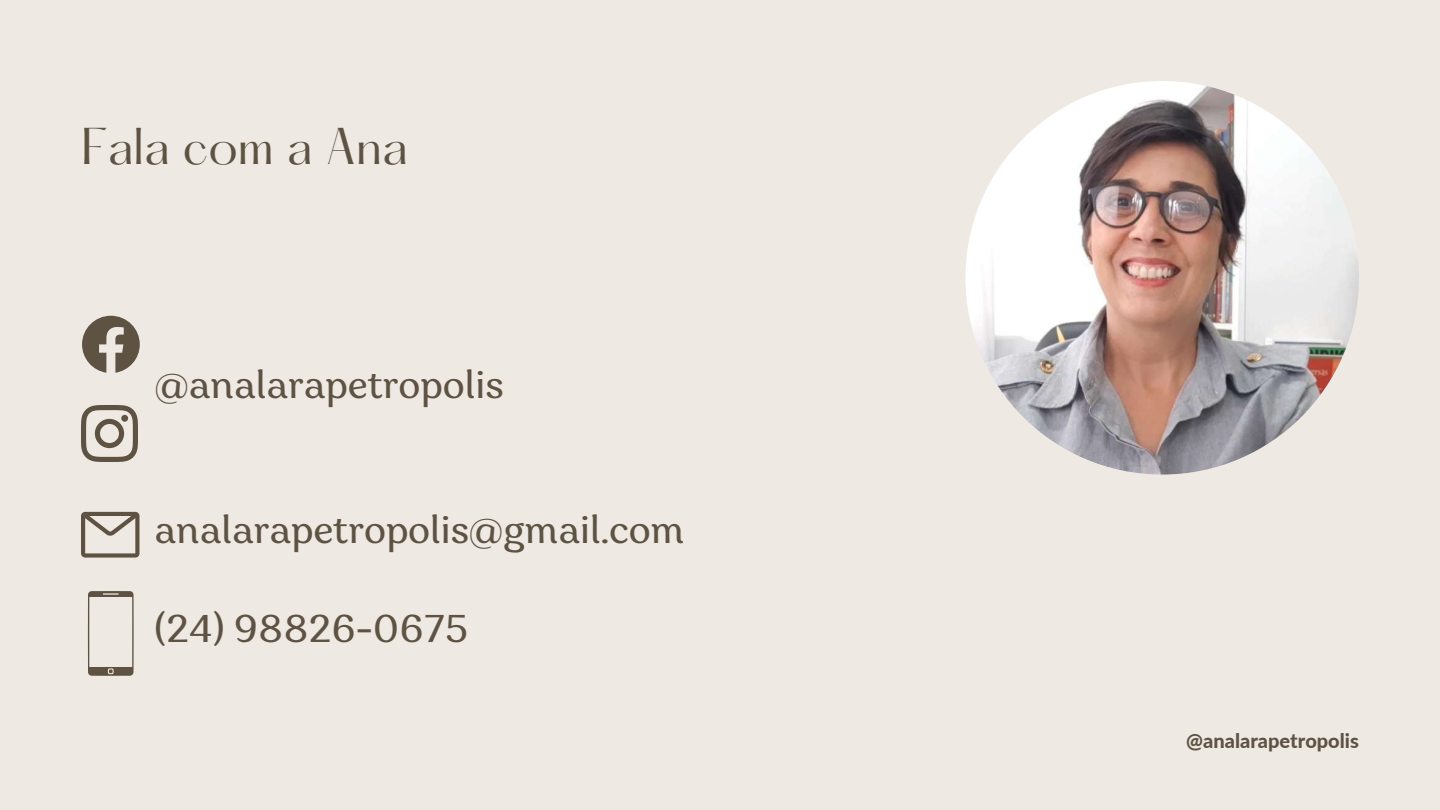
<style>
.page{position:relative;width:1440px;height:810px;background:#efe9e4}
.page>*{position:absolute;margin:0;border:0;box-sizing:border-box;transform-origin:0 0}
.t1{font:45.2px "Hatton";color:#5e5343}
.t2{font:38.7px "Garbata";color:#5e5343}
.t3{font:800 20px "Lato";color:#5e5343}
</style>
<div class="page">
<img style="left:965px;top:81px;width:394px;height:394px;border-radius:50%">
<svg style="left:82px;top:316px;width:58px;height:57px"></svg>
<svg style="left:81px;top:405px;width:57px;height:57px"></svg>
<div style="left:121px;top:415px;width:7px;height:7px;background:#5e5343;border-radius:50%"></div>
<svg style="left:88px;top:591px;width:46px;height:85px"></svg>
<svg style="left:81px;top:512px;width:58px;height:46px"></svg>
<p class="t1" style="left:81px;top:125px;width:329px">Fala com a Ana</p>
<p class="t2" style="left:154px;top:371px;width:351px">@analarapetropolis</p>
<p class="t2" style="left:154px;top:516px;width:532px">analarapetropolis@gmail.com</p>
<p class="t2" style="left:154px;top:614px;width:315px">(24) 98826-0675</p>
<p class="t3" style="left:1186px;top:728px;width:174px">@analarapetropolis</p>
</div>
